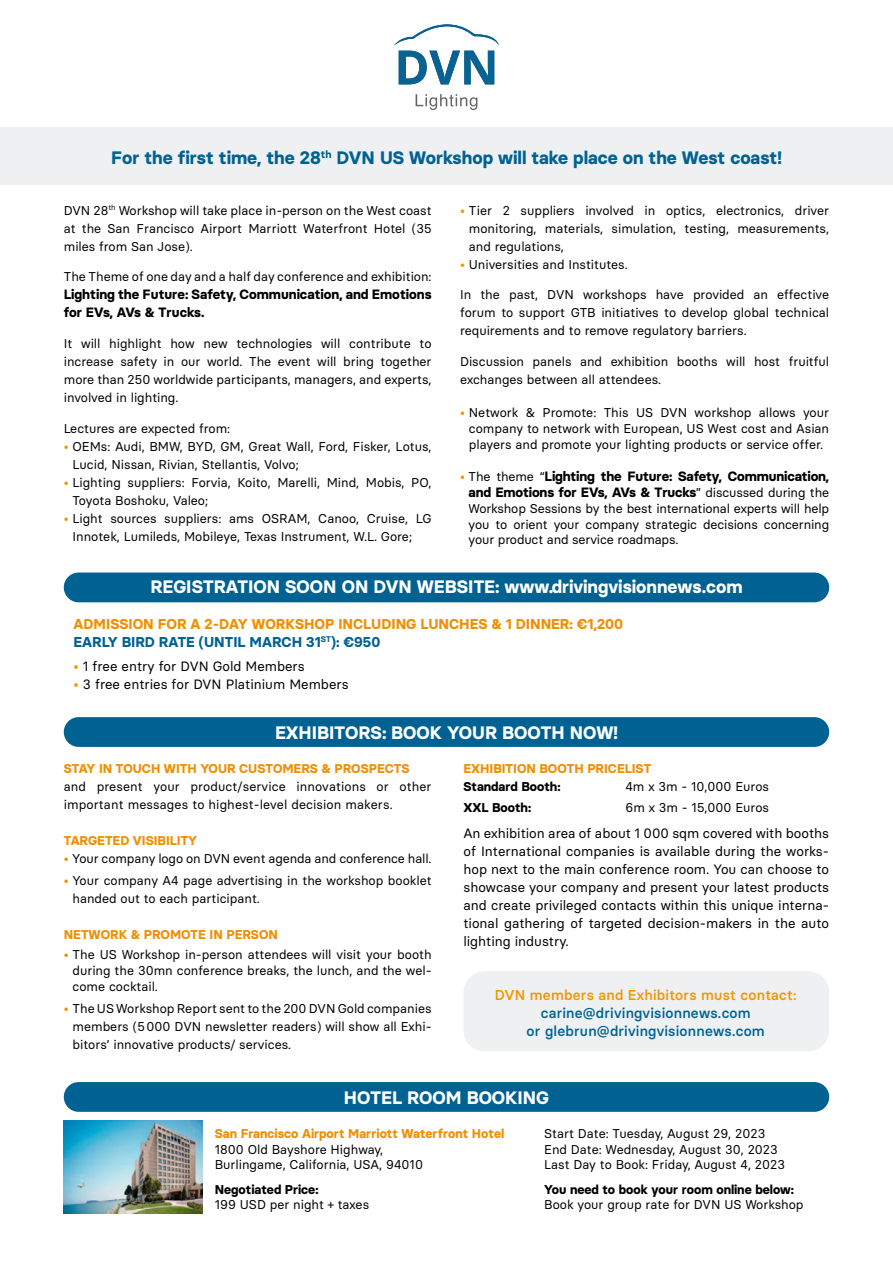
<style>
.page{position:relative;width:893px;height:1263px;background:#fff}
.page>*{position:absolute;margin:0;border:0;box-sizing:border-box;transform-origin:0 0}
.t1{font:700 18px "Basier Circle";color:#fff}
.titre{font:700 18px "Basier Circle";color:#006293}
.courant{font:500 14.25px/18px "Basier Circle";letter-spacing:.015em;color:#006293;text-align:center}
.courant-2{font:700 14.25px/18px "Basier Circle";color:#f18e00}
.courant-3{font:13.5px/18px "Basier Circle";color:#000;text-align:justify}
.courant-4{font:700 13.5px/18px "Basier Circle";letter-spacing:-.01em;color:#000}
.courant-5{font:12.75px/18px "Basier Circle";color:#000;text-align:justify}
.courant-6{font:700 12.75px "Basier Circle";color:#f18e00}
.courant-7{font:700 12.75px "Basier Circle";color:#000}
.s1{color:#f39400}
.s2{font-weight:400;font-size:12.75px;color:#f39400}
.s3{font-weight:400;font-size:12.75px}
.s4{color:#006293}
.s5{color:#f18e00}
.s6{font-weight:700}
</style>
<div class="page">
<div style="left:0;top:128px;width:893px;height:57px;background:#eef0f1"></div>
<div style="left:64px;top:572px;width:765px;height:30px;background:#006293;border-radius:15px"></div>
<div style="left:64px;top:717px;width:765px;height:30px;background:#006293;border-radius:15px"></div>
<div style="left:64px;top:1082px;width:765px;height:30px;background:#006293;border-radius:15px"></div>
<div style="left:463px;top:971px;width:366px;height:80px;background:#eef0f1;border-radius:21px"></div>
<svg style="left:394px;top:24px;width:105px;height:21px"></svg>
<svg style="left:399px;top:51px;width:95px;height:33px"></svg>
<svg style="left:416px;top:94px;width:61px;height:16px"></svg>
<img style="left:64px;top:1120px;width:138px;height:93px">
<p class="titre" style="left:111px;top:146px;width:672px">For the first time, the 28<sup>th</sup> DVN US Workshop will take place on the West coast!</p>
<p class="courant-5" style="left:64px;top:201px;width:369px">DVN 28<sup>th</sup> Workshop will take place in-person on the West coast at the San Francisco Airport Marriott Waterfront Hotel (35 miles from San Jose).</p>
<p class="courant-5" style="left:64px;top:268px;width:369px">The Theme of one day and a half day conference and exhibition:</p>
<p class="courant-4" style="left:64px;top:286px;width:369px">Lighting the Future: Safety, Communication, and Emotions for EVs, AVs &amp; Trucks.</p>
<p class="courant-5" style="left:64px;top:334px;width:369px">It will highlight how new technologies will contribute to increase safety in our world. The event will bring together more than 250 worldwide participants, managers, and experts, involved in lighting.</p>
<p class="courant-5" style="left:64px;top:419px;width:168px">Lectures are expected from:</p>
<p class="courant-5" style="left:73px;top:437px;width:361px;text-indent:-9px"><span class="s1">•</span> OEMs: Audi, BMW, BYD, GM, Great Wall, Ford, Fisker, Lotus,<br>Lucid, Nissan, Rivian, Stellantis, Volvo;</p>
<p class="courant-5" style="left:73px;top:473px;width:361px;text-indent:-9px"><span class="s1">•</span> Lighting suppliers: Forvia, Koito, Marelli, Mind, Mobis, PO,<br>Toyota Boshoku, Valeo;</p>
<p class="courant-5" style="left:73px;top:509px;width:361px;text-indent:-9px"><span class="s1">•</span> Light sources suppliers: ams OSRAM, Canoo, Cruise, LG<br>Innotek, Lumileds, Mobileye, Texas Instrument, W.L. Gore;</p>
<p class="courant-5" style="left:469px;top:201px;width:362px;text-indent:-9px"><span class="s1">•</span> Tier 2 suppliers involved in optics, electronics, driver monitoring, materials, simulation, testing, measurements, and regulations,</p>
<p class="courant-5" style="left:460px;top:255px;width:169px"><span class="s1">•</span> Universities and Institutes.</p>
<p class="courant-5" style="left:460px;top:286px;width:371px">In the past, DVN workshops have provided an effective forum to support GTB initiatives to develop global technical requirements and to remove regulatory barriers.</p>
<p class="courant-5" style="left:460px;top:352px;width:371px">Discussion panels and exhibition booths will host fruitful exchanges between all attendees.</p>
<p class="courant-5" style="left:469px;top:404px;width:362px;line-height:15.8px;text-indent:-9px"><span class="s1">•</span> Network &amp; Promote: This US DVN workshop allows your company to network with European, US West cost and Asian players and promote your lighting products or service offer.</p>
<p class="courant-4" style="left:460px;top:468px;width:371px;line-height:15.8px;text-align:right"><span class="s2">•</span> <span class="s3">The theme “</span>Lighting the Future: Safety, Communication, and Emotions for EVs, AVs &amp; Trucks<span class="s3">” discussed during the</span></p>
<p class="courant-5" style="left:469px;top:500px;width:362px;line-height:15.8px">Workshop Sessions by the best international experts will help you to orient your company strategic decisions concerning your product and service roadmaps.</p>
<p class="t1" style="left:150px;top:576px;width:594px">REGISTRATION SOON ON DVN WEBSITE: www.drivingvisionnews.com</p>
<p class="courant-2" style="left:74px;top:614px;width:551px">ADMISSION FOR A 2-DAY WORKSHOP INCLUDING LUNCHES &amp; 1 DINNER: €1,200<br><span class="s4">EARLY BIRD RATE (UNTIL MARCH 31</span><sup>ST</sup><span class="s4">): €950</span></p>
<p class="courant-3" style="left:74px;top:657px;width:233px"><span class="s1">•</span> 1 free entry for DVN Gold Members</p>
<p class="courant-3" style="left:74px;top:675px;width:277px"><span class="s1">•</span> 3 free entries for DVN Platinium Members</p>
<p class="t1" style="left:275px;top:721px;width:344px">EXHIBITORS: BOOK YOUR BOOTH NOW!</p>
<p class="courant-6" style="left:64px;top:760px;width:347px">STAY IN TOUCH WITH YOUR CUSTOMERS &amp; PROSPECTS</p>
<p class="courant-5" style="left:64px;top:777px;width:369px">and present your product/service innovations or other important messages to highest-level decision makers.</p>
<p class="courant-6" style="left:64px;top:832px;width:135px">TARGETED VISIBILITY</p>
<p class="courant-5" style="left:64px;top:849px;width:369px"><span class="s5">•</span> Your company logo on DVN event agenda and conference hall.</p>
<p class="courant-5" style="left:73px;top:871px;width:361px;text-indent:-9px"><span class="s5">•</span> Your company A4 page advertising in the workshop booklet handed out to each participant.</p>
<p class="courant-6" style="left:64px;top:927px;width:216px">NETWORK &amp; PROMOTE IN PERSON</p>
<p class="courant-5" style="left:73px;top:946px;width:361px;line-height:15.8px;text-indent:-9px"><span class="s5">•</span> The US Workshop in-person attendees will visit your booth during the 30mn conference breaks, the lunch, and the wel&shy;come cocktail.</p>
<p class="courant-5" style="left:73px;top:999px;width:361px;text-indent:-9px"><span class="s5">•</span> The US Workshop Report sent to the 200 DVN Gold companies members (5000 DVN newsletter readers) will show all Exhi&shy;bitors’ innovative products/ services.</p>
<p class="courant-6" style="left:463px;top:760px;width:189px">EXHIBITION BOOTH PRICELIST</p>
<p class="courant-7" style="left:463px;top:778px;width:98px">Standard Booth:</p>
<p class="courant-5" style="left:625px;top:777px;width:145px">4m x 3m - 10,000 Euros</p>
<p class="courant-7" style="left:463px;top:799px;width:69px">XXL Booth:</p>
<p class="courant-5" style="left:625px;top:798px;width:145px">6m x 3m - 15,000 Euros</p>
<p class="courant-3" style="left:463px;top:824px;width:367px">An exhibition area of about 1 000 sqm covered with booths of International companies is available during the works&shy;hop next to the main conference room. You can choose to showcase your company and present your latest products and create privileged contacts within this unique interna&shy;tional gathering of targeted decision-makers in the auto lighting industry.</p>
<p class="courant" style="left:495px;top:986px;width:303px"><span class="s1">DVN members and Exhibitors must contact: </span>carine@drivingvisionnews.com<br>or glebrun@drivingvisionnews.com</p>
<p class="t1" style="left:344px;top:1086px;width:207px">HOTEL ROOM BOOKING</p>
<p class="courant-6" style="left:215px;top:1125px;width:291px">San Francisco Airport Marriott Waterfront Hotel</p>
<p class="courant-5" style="left:215px;top:1140px;width:170px">1800 Old Bayshore Highway,</p>
<p class="courant-5" style="left:215px;top:1155px;width:210px">Burlingame, California, USA, 94010</p>
<p class="courant-5" style="left:215px;top:1181px;width:156px;line-height:15.8px"><span class="s6">Negotiated Price:<br></span>199 USD per night + taxes</p>
<p class="courant-5" style="left:544px;top:1124px;width:223px">Start Date: Tuesday, August 29, 2023</p>
<p class="courant-5" style="left:544px;top:1140px;width:235px">End Date: Wednesday, August 30, 2023</p>
<p class="courant-5" style="left:544px;top:1155px;width:242px">Last Day to Book: Friday, August 4, 2023</p>
<p class="courant-7" style="left:544px;top:1181px;width:251px">You need to book your room online below:</p>
<p class="courant-5" style="left:544px;top:1195px;width:261px">Book your group rate for DVN US Workshop</p>
</div>
